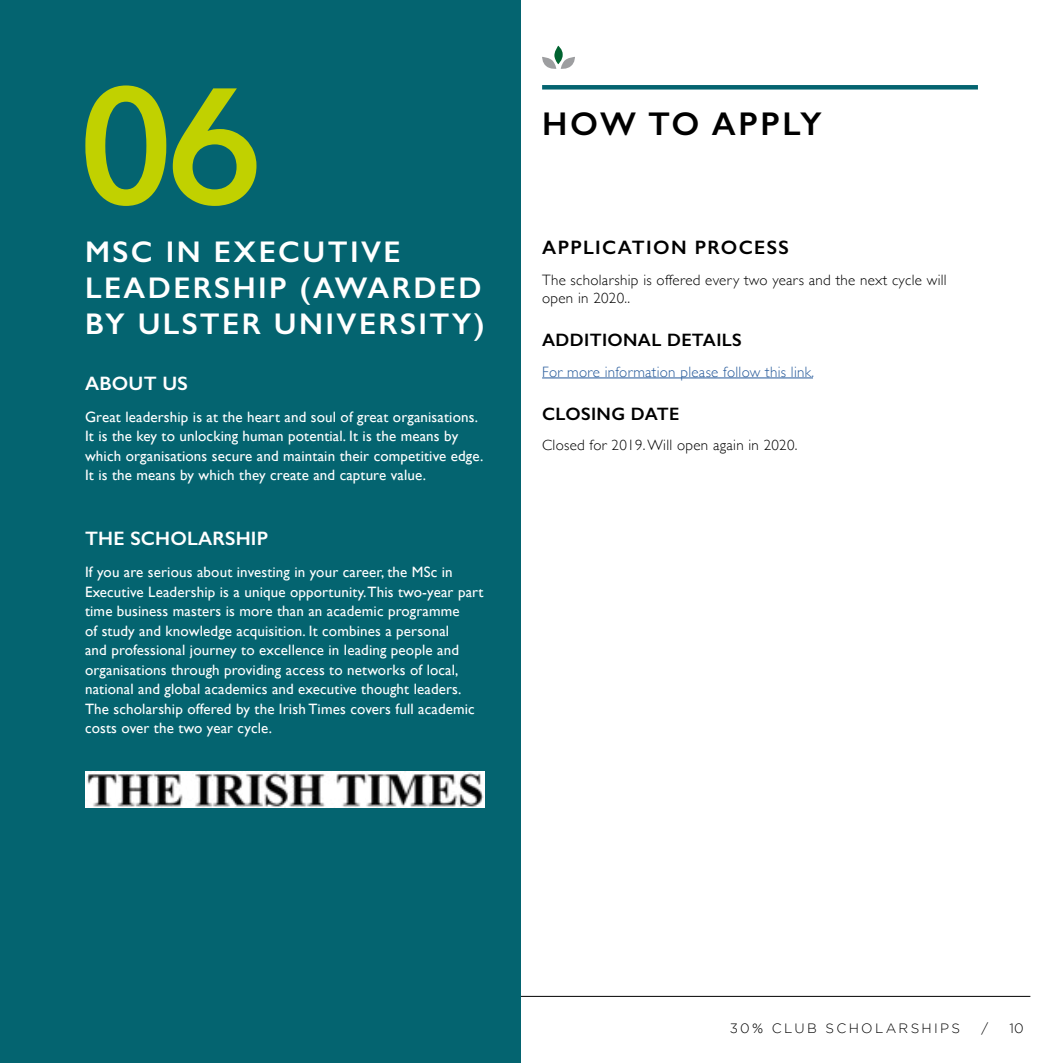
<style>
.page{position:relative;width:1063px;height:1063px;background:#fff}
.page>*{position:absolute;margin:0;border:0;box-sizing:border-box;transform-origin:0 0}
.t1{font:600 161.85px "Avenir Next";color:#c1d100}
.t2{font:600 33px "Gill Sans";letter-spacing:.08em;color:#000}
.t3{font:600 30px/36px "Gill Sans";letter-spacing:.08em;color:#fff}
.t4{font:600 19.5px "Gill Sans";letter-spacing:.01em;color:#fff}
.t5{font:600 19.5px "Gill Sans";letter-spacing:.07em;color:#000}
.t6{font:600 18px "Gill Sans";letter-spacing:.02em;color:#000}
.t7{font:15px/19.5px "Gill Sans";letter-spacing:.01em;color:#fff}
.t8{font:300 15px/18px "Gill Sans";letter-spacing:.02em;color:#000}
.t9{font:300 15px "Gill Sans";letter-spacing:.02em;color:#275b9b}
.t10{font:300 13.5px "Gotham";letter-spacing:.17em;color:#000}
</style>
<div class="page">
<hr style="left:0;top:996px;width:1030px;height:1px;background:#000">
<hr style="left:542px;top:378px;width:271px;height:1px;background:#275b9b">
<div style="left:542px;top:85px;width:436px;height:5px;background:#046470"></div>
<svg style="left:542px;top:46px;width:33px;height:23px"></svg>
<div style="left:0;top:0;width:521px;height:1063px;background:#046470"></div>
<img style="left:85px;top:772px;width:399px;height:36px">
<h1 class="t1" style="left:76px;top:8px;width:189px">06</h1>
<h3 class="t3" style="left:85px;top:234px;width:401px">MSC IN EXECUTIVE<br>LEADERSHIP (AWARDED<br>BY ULSTER UNIVERSITY)</h3>
<h3 class="t4" style="left:85px;top:371px;width:104px">ABOUT US</h3>
<p class="t7" style="left:85px;top:407px;width:400px">Great leadership is at the heart and soul of great organisations.<br>It is the key to unlocking human potential. It is the means by which organisations secure and maintain their competitive edge.<br>It is the means by which they create and capture value.</p>
<h3 class="t4" style="left:85px;top:526px;width:185px">THE SCHOLARSHIP</h3>
<p class="t7" style="left:85px;top:562px;width:400px">If you are serious about investing in your career, the MSc in Executive Leadership is a unique opportunity. This two-year part time business masters is more than an academic programme<br>of study and knowledge acquisition. It combines a personal<br>and professional journey to excellence in leading people and organisations through providing access to networks of local, national and global academics and executive thought leaders.<br>The scholarship offered by the Irish Times covers full academic costs over the two year cycle.</p>
<h2 class="t2" style="left:542px;top:104px;width:281px">HOW TO APPLY</h2>
<h3 class="t5" style="left:542px;top:236px;width:248px">APPLICATION PROCESS</h3>
<p class="t8" style="left:542px;top:271px;width:406px">The scholarship is offered every two years and the next cycle will open in 2020..</p>
<p class="t6" style="left:542px;top:329px;width:201px">ADDITIONAL DETAILS</p>
<p class="t9" style="left:542px;top:360px;width:274px">For more information please follow this link.</p>
<p class="t6" style="left:542px;top:403px;width:139px">CLOSING DATE</p>
<p class="t8" style="left:542px;top:436px;width:257px">Closed for 2019. Will open again in 2020.</p>
<p class="t10" style="left:730px;top:1021px;width:232px">30% CLUB SCHOLARSHIPS</p>
<p class="t10" style="left:981px;top:1021px;width:8px">/</p>
<p class="t10" style="left:1010px;top:1021px;width:16px">10</p>
</div>
